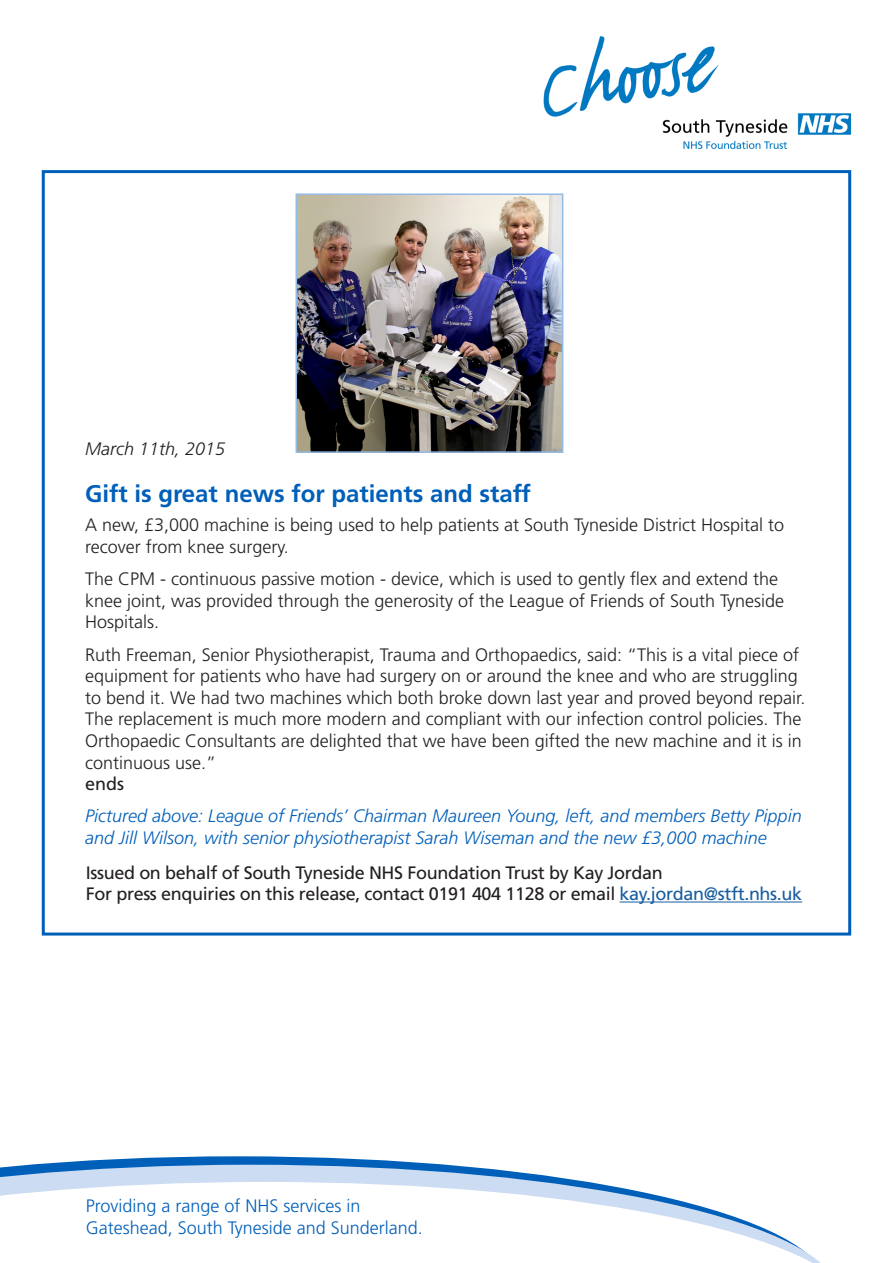
<style>
.page{position:relative;width:893px;height:1263px;background:#fff}
.page>*{position:absolute;margin:0;border:0;box-sizing:border-box;transform-origin:0 0}
.t1{font:700 24px "Frutiger";color:#005fb9}
.t2{font:300 18px/21.6px "Frutiger";color:#231f20}
.t3{font:italic 300 18px/21.6px "Frutiger";color:#005fb9}
.t4{font:18px "Frutiger";letter-spacing:-.02em;color:#231f20}
.t5{font:300 18px "Frutiger";color:#005fb9}
.t6{font:italic 300 18px "Frutiger";color:#231f20}
.s1{color:#175d9e}
</style>
<div class="page">
<svg style="left:27px;top:1156px;width:421px;height:9px;fill:#005fb9"></svg>
<svg style="left:0;top:1165px;width:588px;height:17px;background:#a4c4e6"></svg>
<svg style="left:0;top:1182px;width:821px;height:81px"></svg>
<img style="left:543px;top:36px;width:309px;height:113px">
<div style="left:42px;top:170px;width:809px;height:765px;background:#fff;border:3px solid #005fb9"></div>
<img style="left:299px;top:196px;width:261px;height:254px">
<div style="left:296px;top:193px;width:267px;height:260px;border:2px solid #94bbe4"></div>
<hr style="left:620px;top:901px;width:182px;height:1px;background:#175d9e">
<p class="t6" style="left:85px;top:439px;width:142px">March 11th, 2015</p>
<p class="t1" style="left:85px;top:479px;width:447px">Gift is great news for patients and staff</p>
<p class="t2" style="left:85px;top:514px;width:701px">A new, £3,000 machine is being used to help patients at South Tyneside District Hospital to recover from knee surgery.</p>
<p class="t2" style="left:85px;top:568px;width:701px">The CPM - continuous passive motion - device, which is used to gently flex and extend the knee joint, was provided through the generosity of the League of Friends of South Tyneside<br>Hospitals.</p>
<p class="t2" style="left:85px;top:643px;width:722px">Ruth Freeman, Senior Physiotherapist, Trauma and Orthopaedics, said: “This is a vital piece of equipment for patients who have had surgery on or around the knee and who are struggling to bend it. We had two machines which both broke down last year and proved beyond repair.<br>The replacement is much more modern and compliant with our infection control policies. The Orthopaedic Consultants are delighted that we have been gifted the new machine and it is in continuous use.”</p>
<p class="t4" style="left:85px;top:773px;width:41px">ends</p>
<p class="t3" style="left:85px;top:805px;width:718px">Pictured above: League of Friends’ Chairman Maureen Young, left, and members Betty Pippin and Jill Wilson, with senior physiotherapist Sarah Wiseman and the new £3,000 machine</p>
<p class="t4" style="left:86px;top:862px;width:578px">Issued on behalf of South Tyneside NHS Foundation Trust by Kay Jordan</p>
<p class="t4" style="left:86px;top:883px;width:718px">For press enquiries on this release, contact 0191 404 1128 or email <span class="s1">kay.jordan@stft.nhs.uk</span></p>
<p class="t5" style="left:86px;top:1196px;width:276px">Providing a range of NHS services in</p>
<p class="t5" style="left:86px;top:1217px;width:339px">Gateshead, South Tyneside and Sunderland.</p>
</div>
